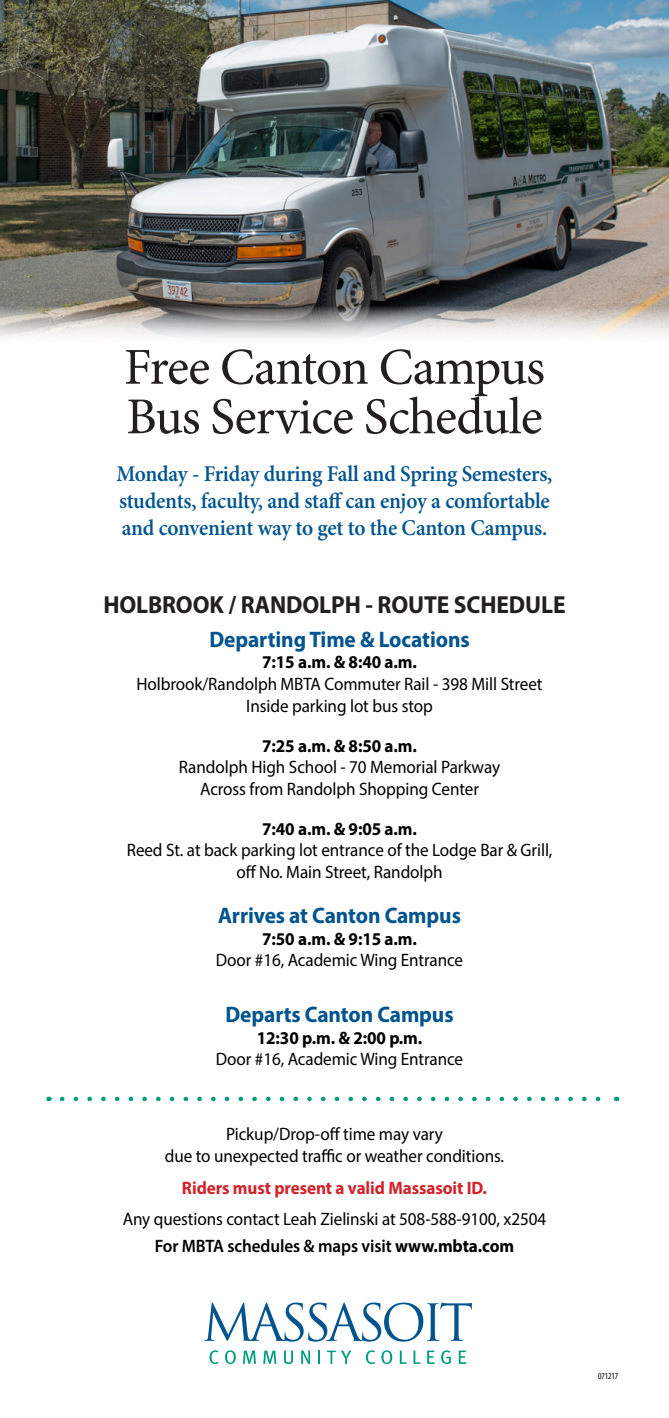
<style>
.page{position:relative;width:669px;height:1418px;background:#fff}
.page>*{position:absolute;margin:0;border:0;box-sizing:border-box;transform-origin:0 0}
.t1{font:51.75px/49.5px "Minion Pro";letter-spacing:-.025em;color:#231f20}
.t2{font:700 24.75px "Myriad Pro";letter-spacing:-.005em;color:#231f20;scale:.95 1}
.t3{font:600 22.5px/27px "Minion Pro";letter-spacing:-.015em;color:#00548e;text-align:justify;scale:.95 1}
.t4{font:700 22.5px "Myriad Pro";letter-spacing:-.005em;color:#00548e;scale:.95 1}
.t5{font:18px/21.6px "Myriad Pro";letter-spacing:-.005em;color:#000;text-align:center;scale:.95 1}
.t6{font:700 18px "Myriad Pro";letter-spacing:-.005em;color:#000;scale:.95 1}
.t7{font:700 18px "Myriad Pro";letter-spacing:-.005em;color:#d1232a;scale:.95 1}
.t8{font:condensed 9px "Myriad Pro";letter-spacing:-.01em;color:#000}
.s1{font-weight:600}
.s2{font-weight:700}
</style>
<div class="page">
<svg style="left:204px;top:1302px;width:267px;height:39px"></svg>
<svg style="left:209px;top:1350px;width:9px;height:14px"></svg>
<svg style="left:225px;top:1350px;width:11px;height:14px"></svg>
<svg style="left:243px;top:1350px;width:13px;height:13px"></svg>
<svg style="left:263px;top:1350px;width:13px;height:13px"></svg>
<svg style="left:284px;top:1350px;width:9px;height:14px"></svg>
<svg style="left:301px;top:1350px;width:9px;height:13px"></svg>
<svg style="left:318px;top:1350px;width:2px;height:13px"></svg>
<svg style="left:327px;top:1350px;width:24px;height:13px"></svg>
<svg style="left:366px;top:1350px;width:9px;height:14px"></svg>
<svg style="left:381px;top:1350px;width:11px;height:14px"></svg>
<svg style="left:399px;top:1350px;width:7px;height:13px"></svg>
<svg style="left:413px;top:1350px;width:7px;height:13px"></svg>
<svg style="left:427px;top:1350px;width:7px;height:13px"></svg>
<svg style="left:441px;top:1350px;width:9px;height:14px"></svg>
<svg style="left:458px;top:1350px;width:8px;height:13px"></svg>
<svg style="left:62px;top:1096px;width:539px;height:5px"></svg>
<img style="left:0;top:0;width:668px;height:338px">
<h1 class="t1" style="left:124px;top:343px;width:422px">Free Canton Campus<br>Bus Service Schedule</h1>
<p class="t3" style="left:116px;top:460px;width:460px">Monday - Friday during Fall and Spring Semesters, students, faculty, and staff can enjoy a comfortable and convenient way to get to the Canton Campus.</p>
<h2 class="t2" style="left:103px;top:588px;width:488px">HOLBROOK / RANDOLPH - ROUTE SCHEDULE</h2>
<p class="t4" style="left:209px;top:624px;width:275px">Departing Time &amp; Locations</p>
<p class="t6" style="left:262px;top:650px;width:164px">7:15 a.m. &amp; 8:40 a.m.</p>
<p class="t5" style="left:136px;top:673px;width:428px">Holbrook/Randolph MBTA Commuter Rail - 398 Mill Street<br>Inside parking lot bus stop</p>
<p class="t6" style="left:262px;top:734px;width:164px">7:25 a.m. &amp; 8:50 a.m.</p>
<p class="t5" style="left:179px;top:756px;width:339px">Randolph High School - 70 Memorial Parkway<br>Across from Randolph Shopping Center</p>
<p class="t6" style="left:262px;top:817px;width:164px">7:40 a.m. &amp; 9:05 a.m.</p>
<p class="t5" style="left:127px;top:839px;width:449px">Reed St. at back parking lot entrance of the Lodge Bar &amp; Grill, off No. Main Street, Randolph</p>
<p class="t4" style="left:218px;top:901px;width:257px">Arrives at Canton Campus</p>
<p class="t6" style="left:262px;top:927px;width:164px">7:50 a.m. &amp; 9:15 a.m.</p>
<p class="t5" style="left:216px;top:949px;width:262px">Door #16, Academic Wing Entrance</p>
<p class="t4" style="left:225px;top:999px;width:241px">Departs Canton Campus</p>
<p class="t6" style="left:256px;top:1025px;width:176px">12:30 p.m. &amp; 2:00 p.m.</p>
<p class="t5" style="left:216px;top:1048px;width:262px">Door #16, Academic Wing Entrance</p>
<p class="t5" style="left:165px;top:1123px;width:358px">Pickup/Drop-off time may vary<br>due to unexpected traffic or weather conditions.</p>
<p class="t7" style="left:182px;top:1176px;width:322px">Riders must present a valid Massasoit ID.</p>
<p class="t5" style="left:123px;top:1205px;width:447px;line-height:26.8px">Any questions contact Leah Zielinski at 508-588-9100, x2504<br><span class="s1">For MBTA schedules &amp; maps visit</span> <span class="s2">www.mbta.com</span></p>
<p class="t8" style="left:597px;top:1370px;width:22px">071217</p>
</div>
